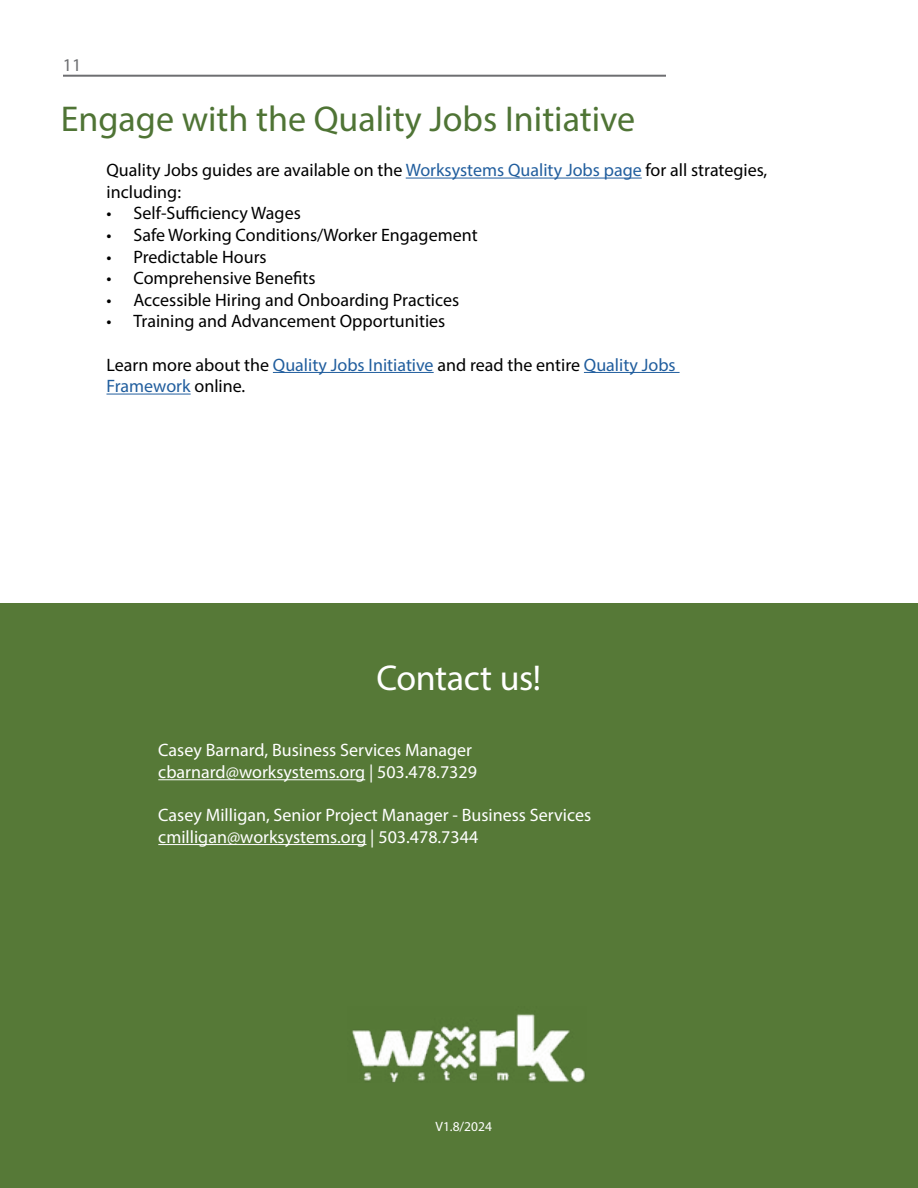
<style>
.page{position:relative;width:918px;height:1188px;background:#fff}
.page>*{position:absolute;margin:0;border:0;box-sizing:border-box;transform-origin:0 0}
.t1{font:36px "Myriad Pro";color:#4f7435}
.t2{font:36px "Myriad Pro";letter-spacing:-.01em;color:#fff}
.t3{font:18px/21.6px "Myriad Pro";color:#000}
.t4{font:18px/21.6px "Myriad Pro";color:#fff}
.t5{font:18px/21.6px "Myriad Pro";color:#215e9e}
.t6{font:18px "Myriad Pro";color:#6d6e71}
.t7{font:13.5px "Myriad Pro";color:#fff}
.s1{color:#215e9e}
.s2{color:#000}
</style>
<div class="page">
<hr style="left:406px;top:178px;width:236px;height:1px;background:#215e9e">
<hr style="left:273px;top:372px;width:161px;height:1px;background:#215e9e">
<hr style="left:584px;top:372px;width:96px;height:1px;background:#215e9e">
<hr style="left:106px;top:394px;width:85px;height:1px;background:#215e9e">
<hr style="left:63px;top:75px;width:603px;height:1px;background:#6d6e71">
<div style="left:0;top:603px;width:918px;height:585px;background:#567937"></div>
<hr style="left:158px;top:779px;width:207px;height:1px;background:#fff">
<hr style="left:158px;top:844px;width:209px;height:1px;background:#fff">
<img style="left:352px;top:1014px;width:233px;height:68px">
<p class="t6" style="left:63px;top:54px;width:20px">11</p>
<h1 class="t1" style="left:61px;top:97px;width:576px">Engage with the Quality Jobs Initiative</h1>
<p class="t3" style="left:106px;top:159px;width:662px">Quality Jobs guides are available on the <span class="s1">Worksystems Quality Jobs page</span> for all strategies, including:</p>
<p class="t3" style="left:106px;top:202px;width:196px">• Self-Sufficiency Wages</p>
<p class="t3" style="left:106px;top:224px;width:373px">• Safe Working Conditions/Worker Engagement</p>
<p class="t3" style="left:106px;top:246px;width:162px">• Predictable Hours</p>
<p class="t3" style="left:106px;top:267px;width:211px">• Comprehensive Benefits</p>
<p class="t3" style="left:106px;top:289px;width:354px">• Accessible Hiring and Onboarding Practices</p>
<p class="t3" style="left:106px;top:310px;width:340px">• Training and Advancement Opportunities</p>
<p class="t5" style="left:106px;top:354px;width:571px"><span class="s2">Learn more about the</span> Quality Jobs Initiative <span class="s2">and read the entire</span> Quality Jobs<br>Framework <span class="s2">online.</span></p>
<h1 class="t2" style="left:376px;top:656px;width:166px">Contact us!</h1>
<p class="t4" style="left:158px;top:739px;width:320px">Casey Barnard, Business Services Manager cbarnard@worksystems.org | 503.478.7329</p>
<p class="t4" style="left:158px;top:804px;width:434px">Casey Milligan, Senior Project Manager - Business Services cmilligan@worksystems.org | 503.478.7344</p>
<p class="t7" style="left:435px;top:1118px;width:58px">V1.8/2024</p>
</div>
